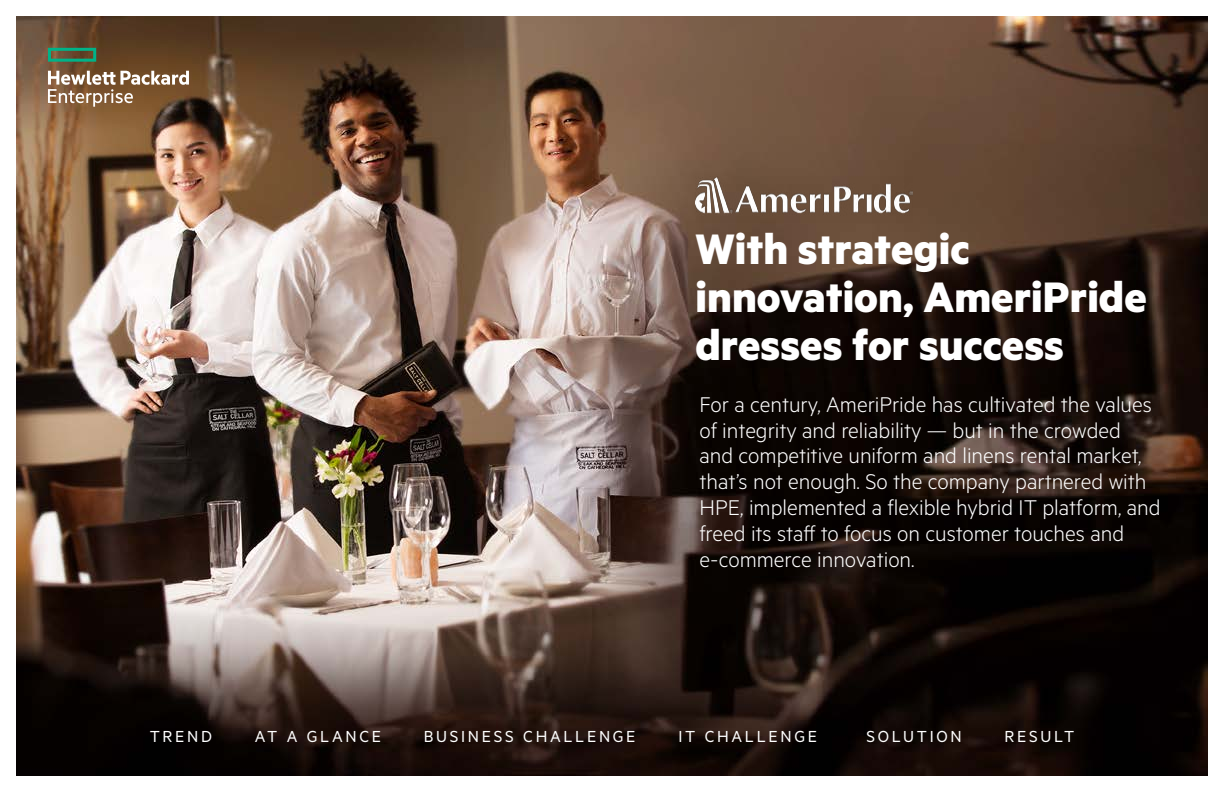
<style>
.page{position:relative;width:1224px;height:792px;background:#fff}
.page>*{position:absolute;margin:0;border:0;box-sizing:border-box;transform-origin:0 0}
.t1{font:700 48px/48px "Metric HPE";color:#fff}
.t2{font:300 24px/26px "Metric HPE";color:#fff}
.t3{font:18px "Metric HPE";letter-spacing:.15em;color:#fff}
</style>
<div class="page">
<img style="left:16px;top:16px;width:1192px;height:760px">
<svg style="left:48px;top:48px;width:48px;height:14px"></svg>
<svg style="left:48px;top:71px;width:141px;height:36px"></svg>
<img style="left:695px;top:176px;width:218px;height:46px">
<h1 class="t1" style="left:695px;top:224px;width:453px">With strategic innovation, AmeriPride dresses for success</h1>
<p class="t2" style="left:699px;top:390px;width:463px">For a century, AmeriPride has cultivated the values of integrity and reliability — but in the crowded and competitive uniform and linens rental market, that’s not enough. So the company partnered with HPE, implemented a flexible hybrid IT platform, and freed its staff to focus on customer touches and e-commerce innovation.</p>
<p class="t3" style="left:150px;top:726px;width:64px">TREND</p>
<p class="t3" style="left:255px;top:726px;width:128px">AT A GLANCE</p>
<p class="t3" style="left:424px;top:726px;width:213px">BUSINESS CHALLENGE</p>
<p class="t3" style="left:678px;top:726px;width:140px">IT CHALLENGE</p>
<p class="t3" style="left:866px;top:726px;width:97px">SOLUTION</p>
<p class="t3" style="left:1004px;top:726px;width:71px">RESULT</p>
</div>
